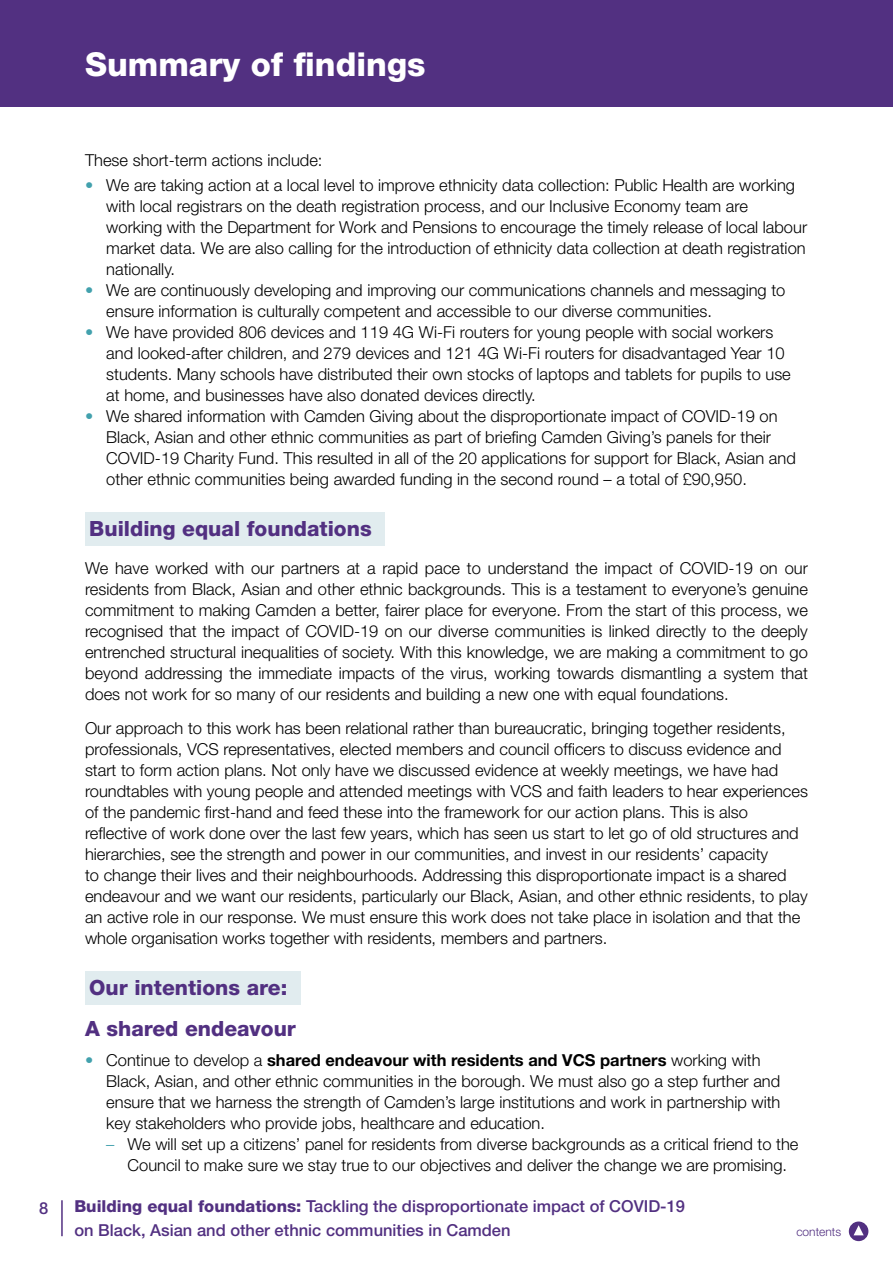
<style>
.page{position:relative;width:893px;height:1263px;background:#fff}
.page>*{position:absolute;margin:0;border:0;box-sizing:border-box;transform-origin:0 0}
.t1{font:800 33px "Helvetica Neue";color:#fff}
.t2{font:800 21px/41px "Helvetica Neue";color:#523081}
.t3{font:300 16.5px/21px "Helvetica Neue";color:#000}
.t4{font:500 16.5px/24px "Helvetica Neue";color:#523081}
.t5{font:300 12px "Helvetica Neue";color:#523081}
.s1{color:#42a1ad}
.s2{font-weight:700}
.s3{font-weight:800}
</style>
<div class="page">
<hr style="left:61px;top:1200px;width:2px;height:36px;background:#523081">
<div style="left:849px;top:1221px;width:19px;height:20px;background:#523081;border-radius:50%"></div>
<svg style="left:853px;top:1225px;width:11px;height:10px"></svg>
<div style="left:85px;top:512px;width:299px;height:34px;background:#e1ecef"></div>
<div style="left:85px;top:971px;width:215px;height:33px;background:#e1ecef"></div>
<div style="left:0;top:21px;width:893px;height:85px;background:#523081"></div>
<div style="left:0;top:0;width:893px;height:21px;background:#523081"></div>
<h1 class="t1" style="left:85px;top:45px;width:342px">Summary of findings</h1>
<p class="t3" style="left:85px;top:149px;width:239px">These short-term actions include:</p>
<p class="t3" style="left:106px;top:175px;width:702px;text-indent:-21px"><span class="s1">•</span> We are taking action at a local level to improve ethnicity data collection: Public Health are working with local registrars on the death registration process, and our Inclusive Economy team are working with the Department for Work and Pensions to encourage the timely release of local labour market data. We are also calling for the introduction of ethnicity data collection at death registration nationally.</p>
<p class="t3" style="left:106px;top:280px;width:681px;text-indent:-21px"><span class="s1">•</span> We are continuously developing and improving our communications channels and messaging to ensure information is culturally competent and accessible to our diverse communities.</p>
<p class="t3" style="left:106px;top:322px;width:686px;text-indent:-21px"><span class="s1">•</span> We have provided 806 devices and 119 4G Wi-Fi routers for young people with social workers and looked-after children, and 279 devices and 121 4G Wi-Fi routers for disadvantaged Year 10 students. Many schools have distributed their own stocks of laptops and tablets for pupils to use at home, and businesses have also donated devices directly.</p>
<p class="t3" style="left:106px;top:406px;width:691px;text-indent:-21px"><span class="s1">•</span> We shared information with Camden Giving about the disproportionate impact of COVID-19 on Black, Asian and other ethnic communities as part of briefing Camden Giving’s panels for their COVID-19 Charity Fund. This resulted in all of the 20 applications for support for Black, Asian and other ethnic communities being awarded funding in the second round – a total of £90,950.</p>
<p class="t2" style="left:89px;top:508px;width:284px">Building equal foundations</p>
<p class="t3" style="left:85px;top:558px;width:724px;text-align:justify">We have worked with our partners at a rapid pace to understand the impact of COVID-19 on our residents from Black, Asian and other ethnic backgrounds. This is a testament to everyone’s genuine commitment to making Camden a better, fairer place for everyone. From the start of this process, we recognised that the impact of COVID-19 on our diverse communities is linked directly to the deeply entrenched structural inequalities of society. With this knowledge, we are making a commitment to go beyond addressing the immediate impacts of the virus, working towards dismantling a system that does not work for so many of our residents and building a new one with equal foundations.</p>
<p class="t3" style="left:85px;top:717px;width:724px">Our approach to this work has been relational rather than bureaucratic, bringing together residents, professionals, VCS representatives, elected members and council officers to discuss evidence and start to form action plans. Not only have we discussed evidence at weekly meetings, we have had roundtables with young people and attended meetings with VCS and faith leaders to hear experiences of the pandemic first-hand and feed these into the framework for our action plans. This is also reflective of work done over the last few years, which has seen us start to let go of old structures and hierarchies, see the strength and power in our communities, and invest in our residents’ capacity<br>to change their lives and their neighbourhoods. Addressing this disproportionate impact is a shared endeavour and we want our residents, particularly our Black, Asian, and other ethnic residents, to play an active role in our response. We must ensure this work does not take place in isolation and that the whole organisation works together with residents, members and partners.</p>
<p class="t2" style="left:85px;top:967px;width:212px">Our intentions are:<br>A shared endeavour</p>
<p class="t3" style="left:106px;top:1049px;width:676px;text-indent:-21px"><span class="s1">•</span> Continue to develop a <span class="s2">shared endeavour with residents and VCS partners</span> working with Black, Asian, and other ethnic communities in the borough. We must also go a step further and ensure that we harness the strength of Camden’s large institutions and work in partnership with key stakeholders who provide jobs, healthcare and education.</p>
<p class="t3" style="left:128px;top:1133px;width:672px;text-indent:-21px"><span class="s1">–</span> We will set up a citizens’ panel for residents from diverse backgrounds as a critical friend to the<br>Council to make sure we stay true to our objectives and deliver the change we are promising.</p>
<p class="t4" style="left:39px;top:1196px;width:11px">8</p>
<p class="t4" style="left:74px;top:1194px;width:612px"><span class="s3">Building equal foundations:</span> Tackling the disproportionate impact of COVID-19 on Black, Asian and other ethnic communities in Camden</p>
<p class="t5" style="left:796px;top:1224px;width:46px">contents</p>
</div>
